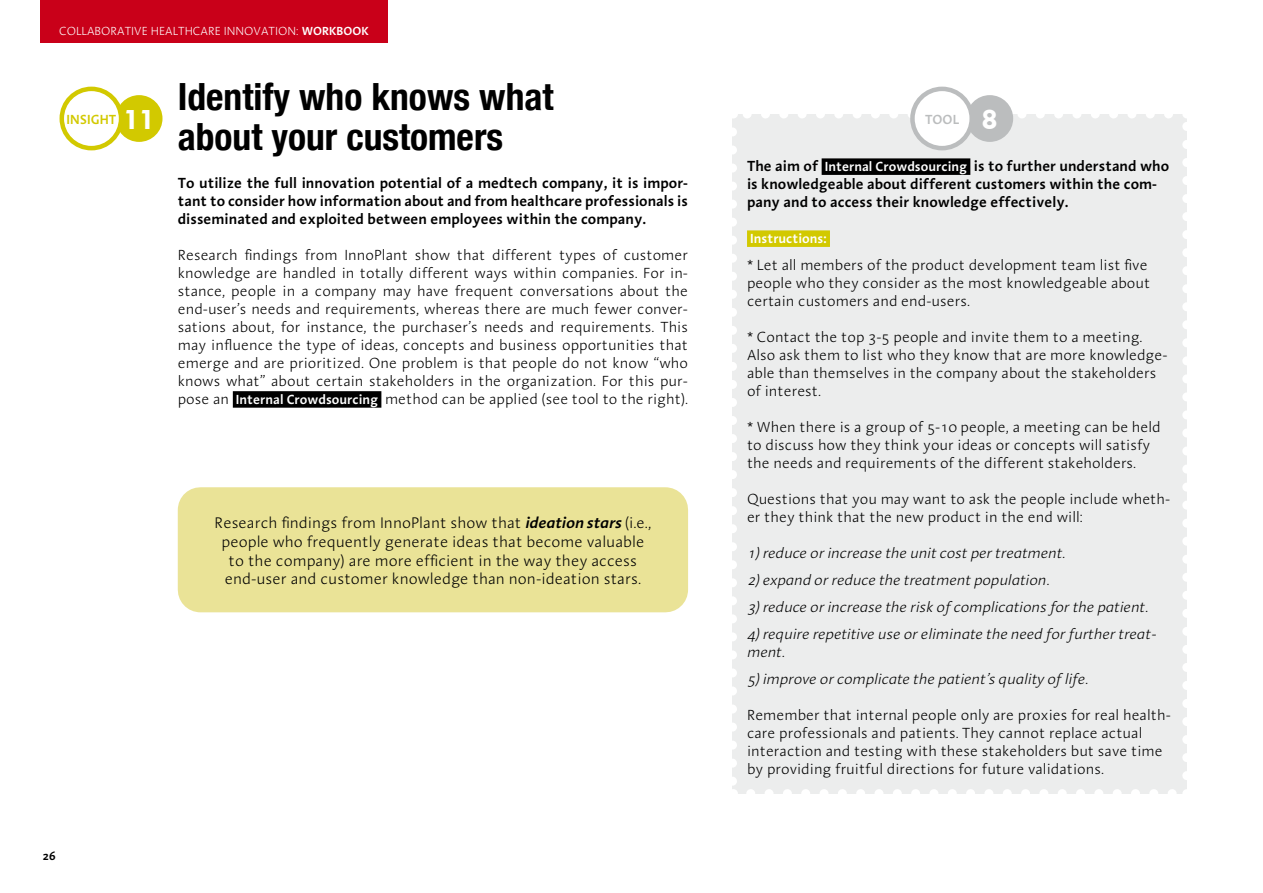
<style>
.page{position:relative;width:1263px;height:893px;background:#fff}
.page>*{position:absolute;margin:0;border:0;box-sizing:border-box;transform-origin:0 0}
.t1{font:700 condensed 37.5px/40.5px "Helvetica Neue";color:#000}
.t2{font:300 15.75px/18.9px "Linotype Aroma";color:#000;text-align:center}
.t3{font:300 15px/18px "Linotype Aroma";color:#000}
.t4{font:600 15px/18px "Linotype Aroma";color:#000;text-align:justify}
.t5{font:italic 300 15px/18px "Linotype Aroma";color:#000}
.t6{font:600 13.5px "Linotype Aroma";color:#fff}
.t7{font:600 13.5px "Linotype Aroma";color:#d2c900}
.t8{font:600 13.5px "Linotype Aroma";color:#bbbdbe}
.t9{font:300 12px "Linotype Aroma";color:#fff}
.t10{font:600 12px "Linotype Aroma";color:#fff}
.t11{font:600 12px "Linotype Aroma";color:#000}
.s1{font-weight:300}
.s2{font-family:"Geometric 415 BT Black A";font-weight:400;font-size:27px;color:#fff}
.s3{font-weight:600;font-size:13.5px;color:#fff}
.s4{font-weight:600;font-style:italic}
.s5{font-size:13.5px;color:#fff}
</style>
<div class="page">
<div style="left:233px;top:391px;width:148px;height:17px;background:#000"></div>
<div style="left:732px;top:114px;width:455px;height:680px;background:#eceded"></div>
<svg style="left:751px;top:789px;width:426px;height:5px"></svg>
<svg style="left:743px;top:112px;width:426px;height:6px"></svg>
<svg style="left:732px;top:132px;width:5px;height:662px"></svg>
<svg style="left:1182px;top:114px;width:5px;height:662px"></svg>
<div style="left:822px;top:158px;width:148px;height:17px;background:#000"></div>
<div style="left:747px;top:230px;width:83px;height:17px;background:#d2c900"></div>
<div style="left:40px;top:0;width:347px;height:43px;background:#c90019"></div>
<div style="left:178px;top:487px;width:510px;height:125px;background:#eae397"></div>
<div style="left:966px;top:95px;width:47px;height:47px;background:#bbbdbe;border-radius:50%"></div>
<div style="left:912px;top:89px;width:60px;height:59px;background:#fff;border-radius:50%"></div>
<div style="left:910px;top:87px;width:64px;height:63px;border:4px solid #bbbdbe;border-radius:50%"></div>
<div style="left:116px;top:95px;width:46px;height:47px;background:#d2c900;border-radius:50%"></div>
<div style="left:62px;top:89px;width:59px;height:59px;background:#fff;border-radius:50%"></div>
<div style="left:60px;top:87px;width:63px;height:63px;border:4px solid #d2c900;border-radius:50%"></div>
<p class="t9" style="left:59px;top:24px;width:194px">COLLABORATIVE HEALTHCARE i nnovatio</p>
<p class="t10" style="left:287px;top:23px;width:83px"><span class="s1">n:</span> WORKBOOK</p>
<h1 class="t1" style="left:178px;top:76px;width:377px">Identify who knows what about your customers</h1>
<p class="t7" style="left:67px;top:111px;width:90px">INSIGHT <span class="s2">11</span></p>
<p class="t8" style="left:925px;top:111px;width:74px">TOOL <span class="s2">8</span></p>
<p class="t11" style="left:43px;top:848px;width:15px">26</p>
<p class="t4" style="left:178px;top:173px;width:512px">To utilize the full innovation potential of a medtech company, it is impor&shy;tant to consider how information about and from healthcare professionals is disseminated and exploited between employees within the company.</p>
<p class="t3" style="left:178px;top:246px;width:512px;text-align:justify">Research findings from InnoPlant show that different types of customer knowledge are handled in totally different ways within companies. For in&shy;stance, people in a company may have frequent conversations about the end-user’s needs and requirements, whereas there are much fewer conver&shy;sations about, for instance, the purchaser’s needs and requirements. This may influence the type of ideas, concepts and business opportunities that emerge and are prioritized. One problem is that people do not know “who knows what” about certain stakeholders in the organization. For this pur&shy;pose an <span class="s3">Internal Crowdsourcing</span> method can be applied (see tool to the right).</p>
<p class="t2" style="left:215px;top:513px;width:438px">Research findings from InnoPlant show that <span class="s4">ideation stars</span> (i.e., people who frequently generate ideas that become valuable to the company) are more efficient in the way they access end-user and customer knowledge than non-ideation stars.</p>
<p class="t4" style="left:747px;top:157px;width:424px;text-align:left">The aim of <span class="s5">Internal Crowdsourcing</span> is to further understand who is knowledgeable about different customers within the com&shy;pany and to access their knowledge effectively.</p>
<p class="t6" style="left:750px;top:230px;width:78px">Instructions:</p>
<p class="t3" style="left:747px;top:255px;width:405px">* Let all members of the product development team list five people who they consider as the most knowledgeable about certain customers and end-users.</p>
<p class="t3" style="left:747px;top:327px;width:422px">* Contact the top 3-5 people and invite them to a meeting.<br>Also ask them to list who they know that are more knowledge&shy;able than themselves in the company about the stakeholders of interest.</p>
<p class="t3" style="left:747px;top:417px;width:415px">* When there is a group of 5-10 people, a meeting can be held to discuss how they think your ideas or concepts will satisfy the needs and requirements of the different stakeholders.</p>
<p class="t3" style="left:747px;top:489px;width:425px">Questions that you may want to ask the people include wheth&shy;er they think that the new product in the end will:</p>
<p class="t5" style="left:747px;top:543px;width:320px">1) reduce or increase the unit cost per treatment.</p>
<p class="t5" style="left:747px;top:570px;width:304px">2) expand or reduce the treatment population.</p>
<p class="t5" style="left:747px;top:597px;width:402px">3) reduce or increase the risk of complications for the patient.</p>
<p class="t5" style="left:747px;top:624px;width:411px">4) require repetitive use or eliminate the need for further treat&shy;ment.</p>
<p class="t5" style="left:747px;top:669px;width:342px">5) improve or complicate the patient’s quality of life.</p>
<p class="t3" style="left:747px;top:705px;width:425px">Remember that internal people only are proxies for real health&shy;care professionals and patients. They cannot replace actual interaction and testing with these stakeholders but save time by providing fruitful directions for future validations.</p>
</div>
